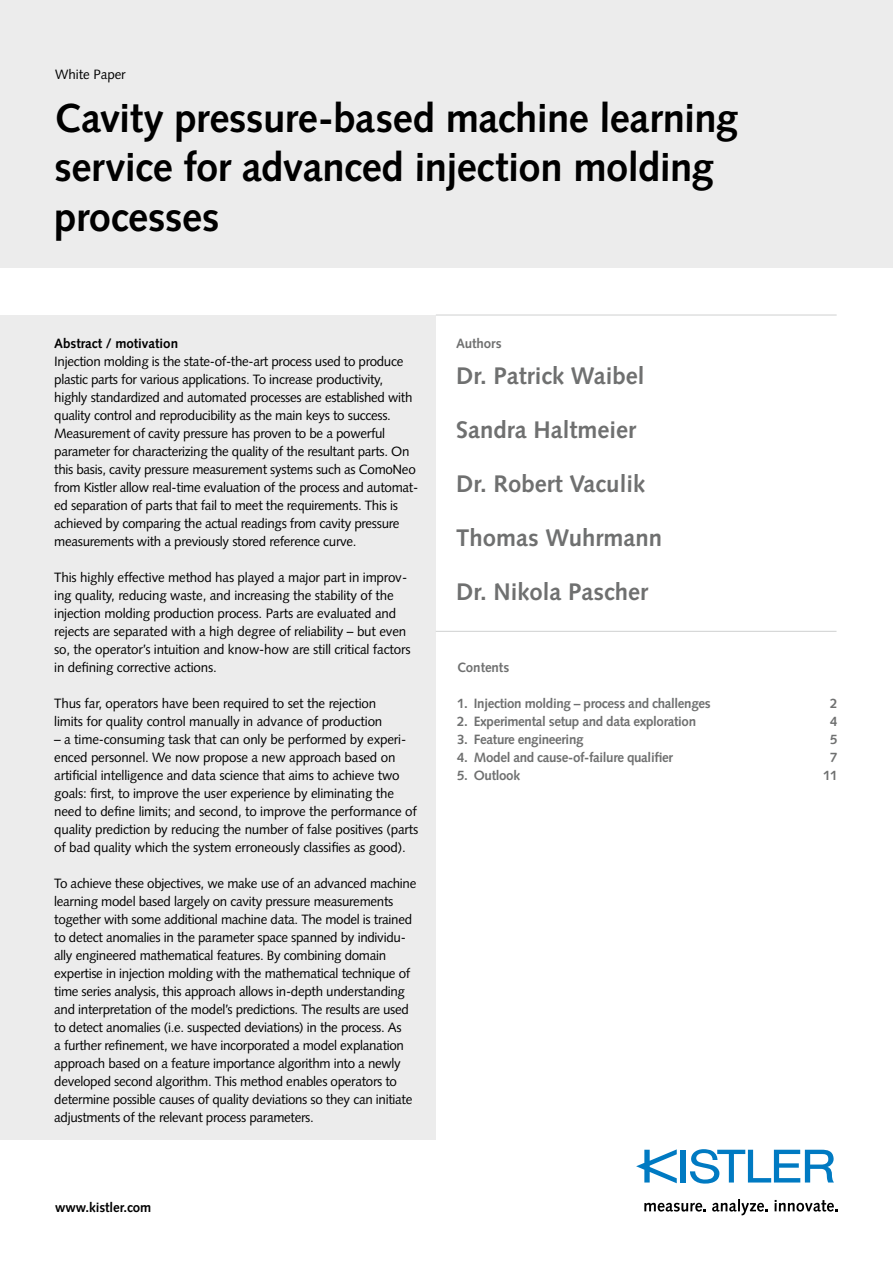
<style>
.page{position:relative;width:893px;height:1263px;background:#fff}
.page>*{position:absolute;margin:0;border:0;box-sizing:border-box;transform-origin:0 0}
.t1{font:700 40.5px/49.5px "Syntax LT Std";letter-spacing:-.015em;color:#000}
.t2{font:700 24px "Syntax LT Std";color:#6f7070}
.t3{font:13.5px/18px "Syntax LT Std";letter-spacing:-.025em;color:#000}
.t4{font:700 13.5px "Syntax LT Std";letter-spacing:-.025em;color:#6f7070}
.t5{font:700 13.5px "Syntax LT Std";letter-spacing:-.005em;color:#000}
.t6{font:700 13.5px "Syntax LT Std";letter-spacing:-.005em;color:#6f7070}
.t7{font:13.5px "Syntax LT Std";letter-spacing:-.005em;color:#000}
</style>
<div class="page">
<div style="left:681px;top:1150px;width:5px;height:32px;background:#007ac2"></div>
<svg style="left:690px;top:1149px;width:144px;height:34px"></svg>
<svg style="left:636px;top:1149px;width:41px;height:34px"></svg>
<svg style="left:644px;top:1203px;width:62px;height:8px"></svg>
<svg style="left:712px;top:1199px;width:56px;height:16px"></svg>
<svg style="left:775px;top:1200px;width:63px;height:11px"></svg>
<div style="left:0;top:0;width:893px;height:268px;background:#ececec"></div>
<div style="left:0;top:315px;width:436px;height:825px;background:#ececec"></div>
<hr style="left:436px;top:631px;width:400px;height:1px;background:#cfd0d0">
<hr style="left:436px;top:315px;width:401px;height:1px;background:#cfd0d0">
<p class="t7" style="left:55px;top:66px;width:72px">White Paper</p>
<h1 class="t1" style="left:54px;top:93px;width:685px">Cavity pressure-based machine learning service for advanced injection molding processes</h1>
<p class="t5" style="left:54px;top:335px;width:125px">Abstract / motivation</p>
<p class="t3" style="left:54px;top:352px;width:366px">Injection molding is the state-of-the-art process used to produce plastic parts for various applications. To increase productivity, highly standardized and automated processes are established with quality control and reproducibility as the main keys to success.<br>Measurement of cavity pressure has proven to be a powerful parameter for characterizing the quality of the resultant parts. On this basis, cavity pressure measurement systems such as ComoNeo from Kistler allow real-time evaluation of the process and automat&shy;ed separation of parts that fail to meet the requirements. This is achieved by comparing the actual readings from cavity pressure measurements with a previously stored reference curve.</p>
<p class="t3" style="left:54px;top:568px;width:358px">This highly effective method has played a major part in improv&shy;ing quality, reducing waste, and increasing the stability of the injection molding production process. Parts are evaluated and rejects are separated with a high degree of reliability – but even so, the operator’s intuition and know-how are still critical factors in defining corrective actions.</p>
<p class="t3" style="left:54px;top:694px;width:330px">Thus far, operators have been required to set the rejection limits for quality control manually in advance of production</p>
<p class="t3" style="left:54px;top:730px;width:366px">– a time-consuming task that can only be performed by experi&shy;enced personnel. We now propose a new approach based on artificial intelligence and data science that aims to achieve two goals: first, to improve the user experience by eliminating the need to define limits; and second, to improve the performance of quality prediction by reducing the number of false positives (parts of bad quality which the system erroneously classifies as good).</p>
<p class="t3" style="left:54px;top:874px;width:364px">To achieve these objectives, we make use of an advanced machine learning model based largely on cavity pressure measurements together with some additional machine data. The model is trained to detect anomalies in the parameter space spanned by individu&shy;ally engineered mathematical features. By combining domain expertise in injection molding with the mathematical technique of time series analysis, this approach allows in-depth understanding and interpretation of the model’s predictions. The results are used to detect anomalies (i.e. suspected deviations) in the process. As<br>a further refinement, we have incorporated a model explanation approach based on a feature importance algorithm into a newly developed second algorithm. This method enables operators to determine possible causes of quality deviations so they can initiate adjustments of the relevant process parameters.</p>
<p class="t5" style="left:55px;top:1199px;width:98px">www.kistler.com</p>
<p class="t6" style="left:456px;top:335px;width:47px">Authors</p>
<h2 class="t2" style="left:456px;top:362px;width:190px">Dr. Patrick Waibel</h2>
<h2 class="t2" style="left:456px;top:416px;width:181px">Sandra Haltmeier</h2>
<h2 class="t2" style="left:456px;top:470px;width:190px">Dr. Robert Vaculik</h2>
<h2 class="t2" style="left:456px;top:524px;width:208px">Thomas Wuhrmann</h2>
<h2 class="t2" style="left:456px;top:578px;width:193px">Dr. Nikola Pascher</h2>
<p class="t6" style="left:457px;top:659px;width:54px">Contents</p>
<p class="t4" style="left:457px;top:695px;width:255px">1. Injection molding – process and challenges</p>
<p class="t4" style="left:830px;top:695px;width:9px">2</p>
<p class="t4" style="left:457px;top:713px;width:241px">2. Experimental setup and data exploration</p>
<p class="t4" style="left:830px;top:713px;width:9px">4</p>
<p class="t4" style="left:457px;top:731px;width:128px">3. Feature engineering</p>
<p class="t4" style="left:830px;top:731px;width:9px">5</p>
<p class="t4" style="left:457px;top:749px;width:217px">4. Model and cause-of-failure qualifier</p>
<p class="t4" style="left:830px;top:749px;width:9px">7</p>
<p class="t4" style="left:457px;top:767px;width:64px">5. Outlook</p>
<p class="t4" style="left:823px;top:767px;width:16px">11</p>
</div>
